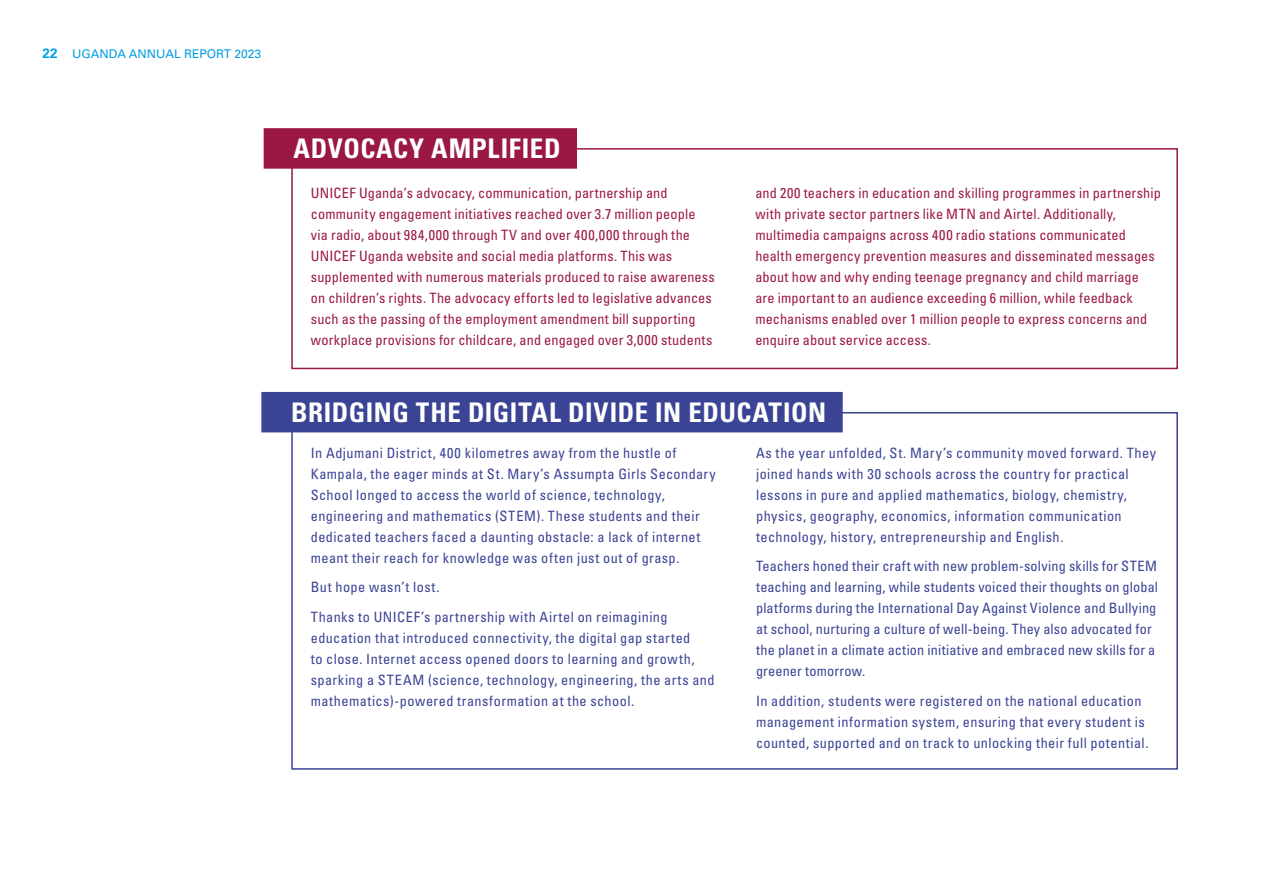
<style>
.page{position:relative;width:1263px;height:893px;background:#fff}
.page>*{position:absolute;margin:0;border:0;box-sizing:border-box;transform-origin:0 0}
.t1{font:700 condensed 27px "Univers LT Std";letter-spacing:.02em;color:#fff}
.t2{font:condensed 14.25px/21px "Univers LT Std";letter-spacing:.03em;color:#3b4395}
.t3{font:condensed 14.25px/21px "Univers LT Std";letter-spacing:.01em;color:#9b1844}
.t4{font:condensed 14.25px/21px "Univers LT Std";letter-spacing:.01em;color:#3b4395}
.t5{font:12px "Univers LT Std";color:#009ee3}
.s1{font-weight:700;font-size:13.5px}
</style>
<div class="page">
<div style="left:291px;top:148px;width:887px;height:221px;border:2px solid #9b1844"></div>
<div style="left:264px;top:128px;width:313px;height:41px;background:#9b1844"></div>
<div style="left:261px;top:392px;width:582px;height:40px;background:#3b4395"></div>
<p class="t5" style="left:43px;top:47px;width:220px"><span class="s1">22</span> UGANDA ANNUAL REPORT 2023</p>
<h1 class="t1" style="left:293px;top:132px;width:269px">ADVOCACY AMPLIFIED</h1>
<p class="t3" style="left:311px;top:182px;width:405px">UNICEF Uganda’s advocacy, communication, partnership and community engagement initiatives reached over 3.7 million people via radio, about 984,000 through TV and over 400,000 through the UNICEF Uganda website and social media platforms. This was supplemented with numerous materials produced to raise awareness on children’s rights. The advocacy efforts led to legislative advances such as the passing of the employment amendment bill supporting workplace provisions for childcare, and engaged over 3,000 students</p>
<p class="t3" style="left:755px;top:182px;width:407px">and 200 teachers in education and skilling programmes in partnership with private sector partners like MTN and Airtel. Additionally, multimedia campaigns across 400 radio stations communicated health emergency prevention measures and disseminated messages about how and why ending teenage pregnancy and child marriage are important to an audience exceeding 6 million, while feedback mechanisms enabled over 1 million people to express concerns and enquire about service access.</p>
<h1 class="t1" style="left:291px;top:396px;width:537px">BRIDGING THE DIGITAL DIVIDE IN EDUCATION</h1>
<p class="t2" style="left:311px;top:442px;width:406px">In Adjumani District, 400 kilometres away from the hustle of Kampala, the eager minds at St. Mary’s Assumpta Girls Secondary School longed to access the world of science, technology, engineering and mathematics (STEM). These students and their dedicated teachers faced a daunting obstacle: a lack of internet meant their reach for knowledge was often just out of grasp.</p>
<p class="t2" style="left:311px;top:572px;width:358px;line-height:29.5px">But hope wasn’t lost.<br>Thanks to UNICEF’s partnership with Airtel on reimagining</p>
<p class="t2" style="left:311px;top:627px;width:405px">education that introduced connectivity, the digital gap started<br>to close. Internet access opened doors to learning and growth, sparking a STEAM (science, technology, engineering, the arts and mathematics)-powered transformation at the school.</p>
<p class="t2" style="left:756px;top:442px;width:401px">As the year unfolded, St. Mary’s community moved forward. They joined hands with 30 schools across the country for practical lessons in pure and applied mathematics, biology, chemistry, physics, geography, economics, information communication technology, history, entrepreneurship and English.</p>
<p class="t4" style="left:756px;top:556px;width:403px">Teachers honed their craft with new problem-solving skills for STEM teaching and learning, while students voiced their thoughts on global platforms during the International Day Against Violence and Bullying at school, nurturing a culture of well-being. They also advocated for the planet in a climate action initiative and embraced new skills for a greener tomorrow.</p>
<p class="t2" style="left:756px;top:690px;width:394px">In addition, students were registered on the national education management information system, ensuring that every student is counted, supported and on track to unlocking their full potential.</p>
</div>
